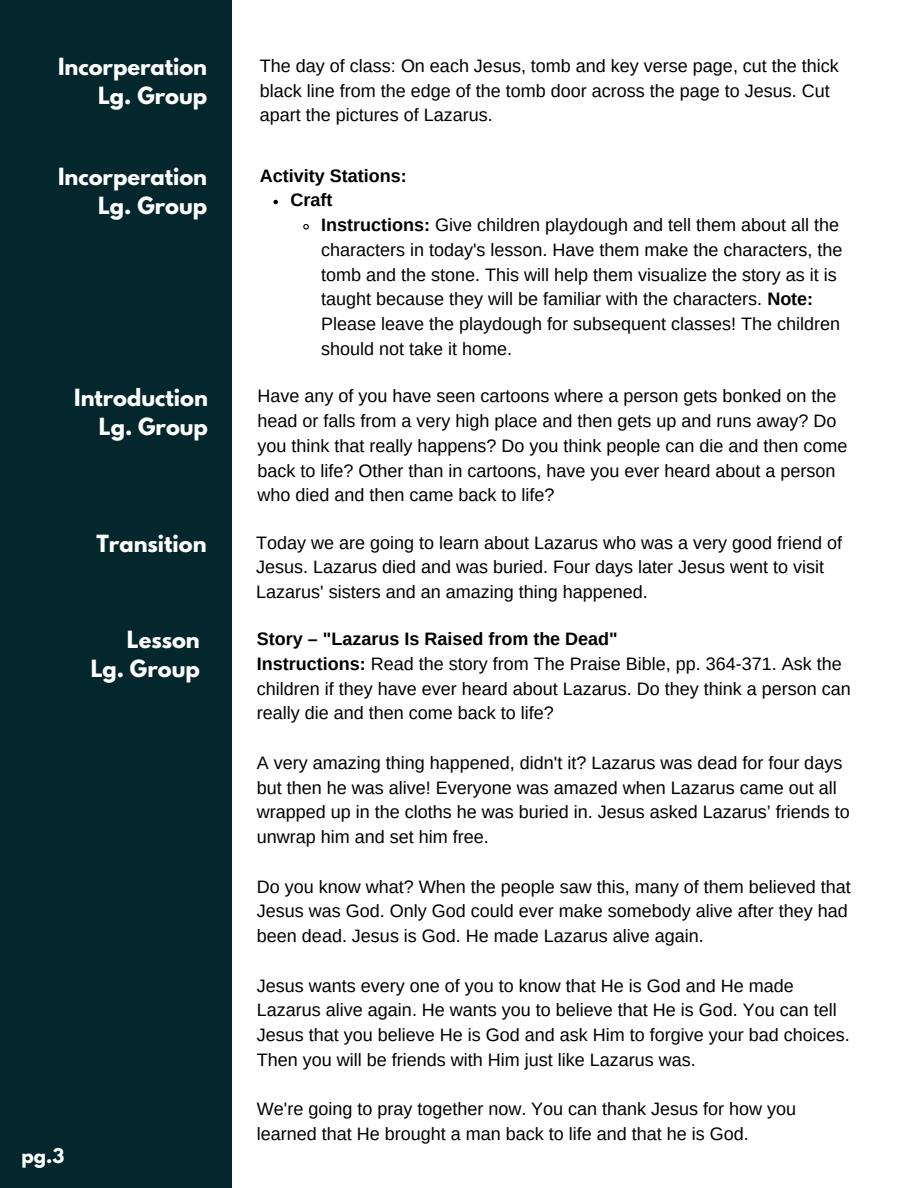
<style>
.page{position:relative;width:918px;height:1188px;background:#fff}
.page>*{position:absolute;margin:0;border:0;box-sizing:border-box;transform-origin:0 0}
.t1{font:700 21px "League Spartan";color:#fff}
.t2{font:18px/24.8px "Arimo";color:#000}
.t3{font:18px/24.8px "Arimo";color:#000}
.t4{font:700 18px "Arimo";color:#000}
.t5{font:700 18px "League Spartan";color:#fff}
.s1{font-weight:700}
</style>
<div class="page">
<div style="left:0;top:0;width:231px;height:1188px;background:#03272d"></div>
<svg style="left:273px;top:200px;width:5px;height:4px"></svg>
<svg style="left:303px;top:224px;width:6px;height:6px"></svg>
<p class="t1" style="left:58px;top:56px;width:151px">Incorperation</p>
<p class="t1" style="left:98px;top:85px;width:111px">Lg. Group</p>
<p class="t2" style="left:260px;top:53px;width:580px">The day of class: On each Jesus, tomb and key verse page, cut the thick black line from the edge of the tomb door across the page to Jesus. Cut apart the pictures of Lazarus.</p>
<p class="t1" style="left:58px;top:166px;width:151px">Incorperation</p>
<p class="t4" style="left:260px;top:165px;width:148px">Activity Stations:</p>
<p class="t1" style="left:98px;top:195px;width:111px">Lg. Group</p>
<p class="t4" style="left:291px;top:190px;width:43px">Craft</p>
<p class="t2" style="left:321px;top:213px;width:523px"><span class="s1">Instructions:</span> Give children playdough and tell them about all the characters in today's lesson. Have them make the characters, the tomb and the stone. This will help them visualize the story as it is taught because they will be familiar with the characters. <span class="s1">Note:<br></span>Please leave the playdough for subsequent classes! The children should not take it home.</p>
<p class="t1" style="left:74px;top:387px;width:135px">Introduction</p>
<p class="t1" style="left:99px;top:416px;width:111px">Lg. Group</p>
<p class="t1" style="left:96px;top:533px;width:112px">Transition</p>
<p class="t1" style="left:127px;top:629px;width:74px">Lesson</p>
<p class="t1" style="left:91px;top:658px;width:111px">Lg. Group</p>
<p class="t5" style="left:22px;top:1146px;width:44px">pg.3</p>
<p class="t2" style="left:258px;top:384px;width:592px">Have any of you have seen cartoons where a person gets bonked on the head or falls from a very high place and then gets up and runs away? Do you think that really happens? Do you think people can die and then come back to life? Other than in cartoons, have you ever heard about a person who died and then came back to life?</p>
<p class="t2" style="left:256px;top:530px;width:587px">Today we are going to learn about Lazarus who was a very good friend of<br>Jesus. Lazarus died and was buried. Four days later Jesus went to visit<br>Lazarus' sisters and an amazing thing happened.</p>
<p class="t4" style="left:257px;top:629px;width:362px">Story – "Lazarus Is Raised from the Dead"</p>
<p class="t2" style="left:257px;top:651px;width:595px"><span class="s1">Instructions:</span> Read the story from The Praise Bible, pp. 364-371. Ask the children if they have ever heard about Lazarus. Do they think a person can really die and then come back to life?</p>
<p class="t2" style="left:257px;top:750px;width:594px">A very amazing thing happened, didn't it? Lazarus was dead for four days but then he was alive! Everyone was amazed when Lazarus came out all wrapped up in the cloths he was buried in. Jesus asked Lazarus’ friends to unwrap him and set him free.</p>
<p class="t2" style="left:257px;top:874px;width:595px">Do you know what? When the people saw this, many of them believed that<br>Jesus was God. Only God could ever make somebody alive after they had been dead. Jesus is God. He made Lazarus alive again.</p>
<p class="t3" style="left:257px;top:973px;width:594px">Jesus wants every one of you to know that He is God and He made Lazarus alive again. He wants you to believe that He is God. You can tell Jesus that you believe He is God and ask Him to forgive your bad choices.<br>Then you will be friends with Him just like Lazarus was.</p>
<p class="t3" style="left:257px;top:1097px;width:541px">We're going to pray together now. You can thank Jesus for how you learned that He brought a man back to life and that he is God.</p>
</div>
